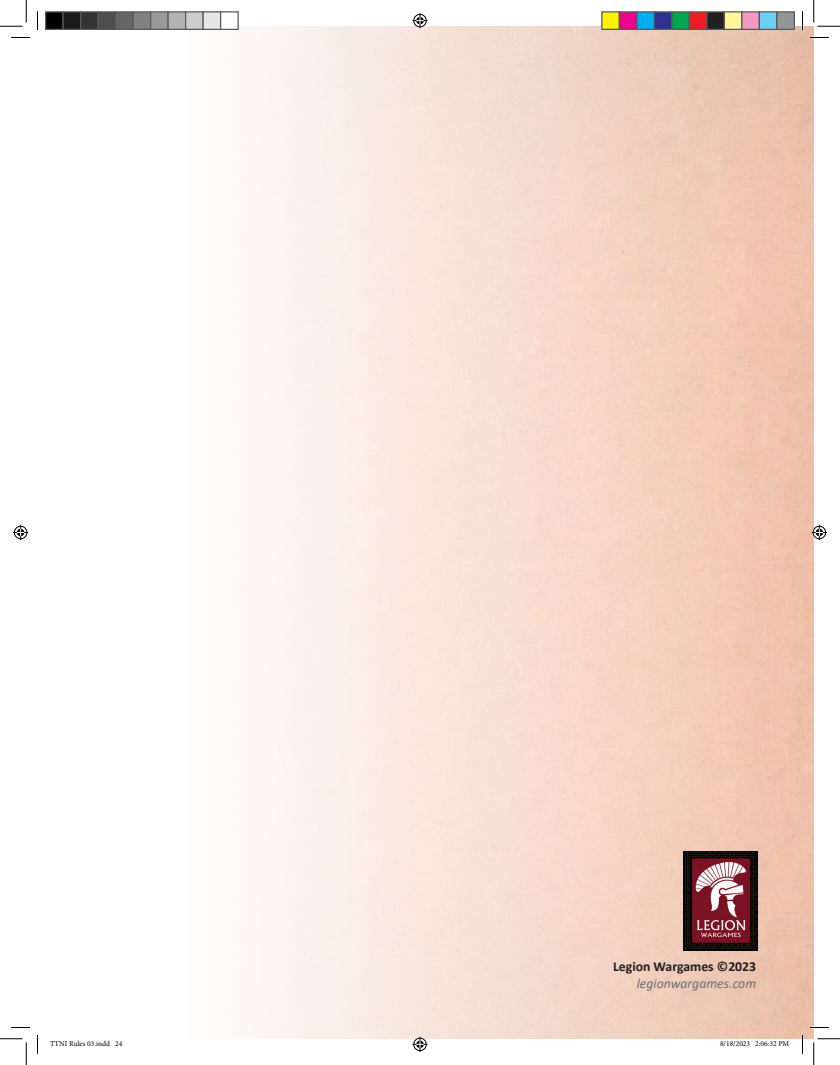
<style>
.page{position:relative;width:840px;height:1065px;background:#fff}
.page>*{position:absolute;margin:0;border:0;box-sizing:border-box;transform-origin:0 0}
.t1{font:700 13.75px "Calibri";color:#231f20}
.t2{font:italic 13.75px "Calibri";color:#6d6f71}
.t3{font:7.5px "Minion Pro";color:#000}
</style>
<div class="page">
<img style="left:247px;top:26px;width:567px;height:1013px">
<img style="left:683px;top:852px;width:75px;height:99px">
<svg style="left:11px;top:37px;width:19px;height:1px"></svg>
<svg style="left:810px;top:37px;width:19px;height:1px"></svg>
<svg style="left:11px;top:1027px;width:19px;height:1px"></svg>
<svg style="left:810px;top:1027px;width:19px;height:1px"></svg>
<svg style="left:37px;top:11px;width:1px;height:19px"></svg>
<svg style="left:37px;top:1035px;width:1px;height:19px"></svg>
<svg style="left:802px;top:11px;width:1px;height:19px"></svg>
<svg style="left:802px;top:1035px;width:1px;height:19px"></svg>
<svg style="left:0;top:0;width:27px;height:27px"></svg>
<svg style="left:0;top:1039px;width:27px;height:26px"></svg>
<svg style="left:814px;top:0;width:26px;height:27px"></svg>
<svg style="left:814px;top:1039px;width:26px;height:26px"></svg>
<svg style="left:412px;top:13px;width:16px;height:15px"></svg>
<svg style="left:412px;top:1037px;width:16px;height:15px"></svg>
<svg style="left:13px;top:525px;width:15px;height:15px"></svg>
<svg style="left:812px;top:525px;width:15px;height:15px"></svg>
<div style="left:46px;top:12px;width:17px;height:17px;background:#000"></div>
<div style="left:45px;top:11px;width:19px;height:19px;border:1px solid #595959"></div>
<div style="left:63px;top:12px;width:18px;height:17px;background:#1a1a1a"></div>
<div style="left:62px;top:11px;width:19px;height:19px;border:1px solid #595959"></div>
<div style="left:81px;top:12px;width:17px;height:17px;background:#333"></div>
<div style="left:80px;top:11px;width:19px;height:19px;border:1px solid #595959"></div>
<div style="left:98px;top:12px;width:18px;height:17px;background:#4d4d4d"></div>
<div style="left:98px;top:11px;width:18px;height:19px;border:1px solid #595959"></div>
<div style="left:116px;top:12px;width:17px;height:17px;background:#666"></div>
<div style="left:115px;top:11px;width:19px;height:19px;border:1px solid #595959"></div>
<div style="left:133px;top:12px;width:18px;height:17px;background:#808080"></div>
<div style="left:132px;top:11px;width:19px;height:19px;border:1px solid #595959"></div>
<div style="left:151px;top:12px;width:17px;height:17px;background:#999"></div>
<div style="left:150px;top:11px;width:19px;height:19px;border:1px solid #595959"></div>
<div style="left:168px;top:12px;width:18px;height:17px;background:#b3b3b3"></div>
<div style="left:168px;top:11px;width:18px;height:19px;border:1px solid #595959"></div>
<div style="left:186px;top:12px;width:17px;height:17px;background:#ccc"></div>
<div style="left:185px;top:11px;width:19px;height:19px;border:1px solid #595959"></div>
<div style="left:203px;top:12px;width:18px;height:17px;background:#e6e6e6"></div>
<div style="left:202px;top:11px;width:19px;height:19px;border:1px solid #595959"></div>
<div style="left:220px;top:11px;width:19px;height:19px;border:1px solid #595959"></div>
<div style="left:602px;top:12px;width:17px;height:17px;background:#fff101"></div>
<div style="left:601px;top:11px;width:19px;height:19px;border:1px solid #595959"></div>
<div style="left:619px;top:12px;width:18px;height:17px;background:#ed028c"></div>
<div style="left:619px;top:11px;width:19px;height:19px;border:1px solid #595959"></div>
<div style="left:637px;top:12px;width:17px;height:17px;background:#00aeef"></div>
<div style="left:636px;top:11px;width:19px;height:19px;border:1px solid #595959"></div>
<div style="left:654px;top:12px;width:18px;height:17px;background:#2e3092"></div>
<div style="left:654px;top:11px;width:18px;height:19px;border:1px solid #595959"></div>
<div style="left:672px;top:12px;width:17px;height:17px;background:#00a54f"></div>
<div style="left:671px;top:11px;width:19px;height:19px;border:1px solid #595959"></div>
<div style="left:689px;top:12px;width:18px;height:17px;background:#ee1d23"></div>
<div style="left:689px;top:11px;width:19px;height:19px;border:1px solid #595959"></div>
<div style="left:707px;top:12px;width:17px;height:17px;background:#231f20"></div>
<div style="left:706px;top:11px;width:19px;height:19px;border:1px solid #595959"></div>
<div style="left:724px;top:12px;width:18px;height:17px;background:#fff79a"></div>
<div style="left:724px;top:11px;width:18px;height:19px;border:1px solid #595959"></div>
<div style="left:742px;top:12px;width:17px;height:17px;background:#f499c2"></div>
<div style="left:741px;top:11px;width:19px;height:19px;border:1px solid #595959"></div>
<div style="left:759px;top:12px;width:18px;height:17px;background:#6bcff6"></div>
<div style="left:759px;top:11px;width:19px;height:19px;border:1px solid #595959"></div>
<div style="left:777px;top:12px;width:17px;height:17px;background:#939598"></div>
<div style="left:776px;top:11px;width:19px;height:19px;border:1px solid #595959"></div>
<div style="left:720px;top:1005px;width:70px;height:34px;background:#ebc4ae"></div>
<h1 class="t1" style="left:613px;top:957px;width:145px">Legion Wargames ©2023</h1>
<h1 class="t2" style="left:637px;top:973px;width:121px">legionwargames.com</h1>
<p class="t3" style="left:50px;top:1039px;width:74px">TTNI Rules 03.indd 24</p>
<p class="t3" style="left:720px;top:1039px;width:71px">8/18/2023 2:06:32 PM</p>
</div>
